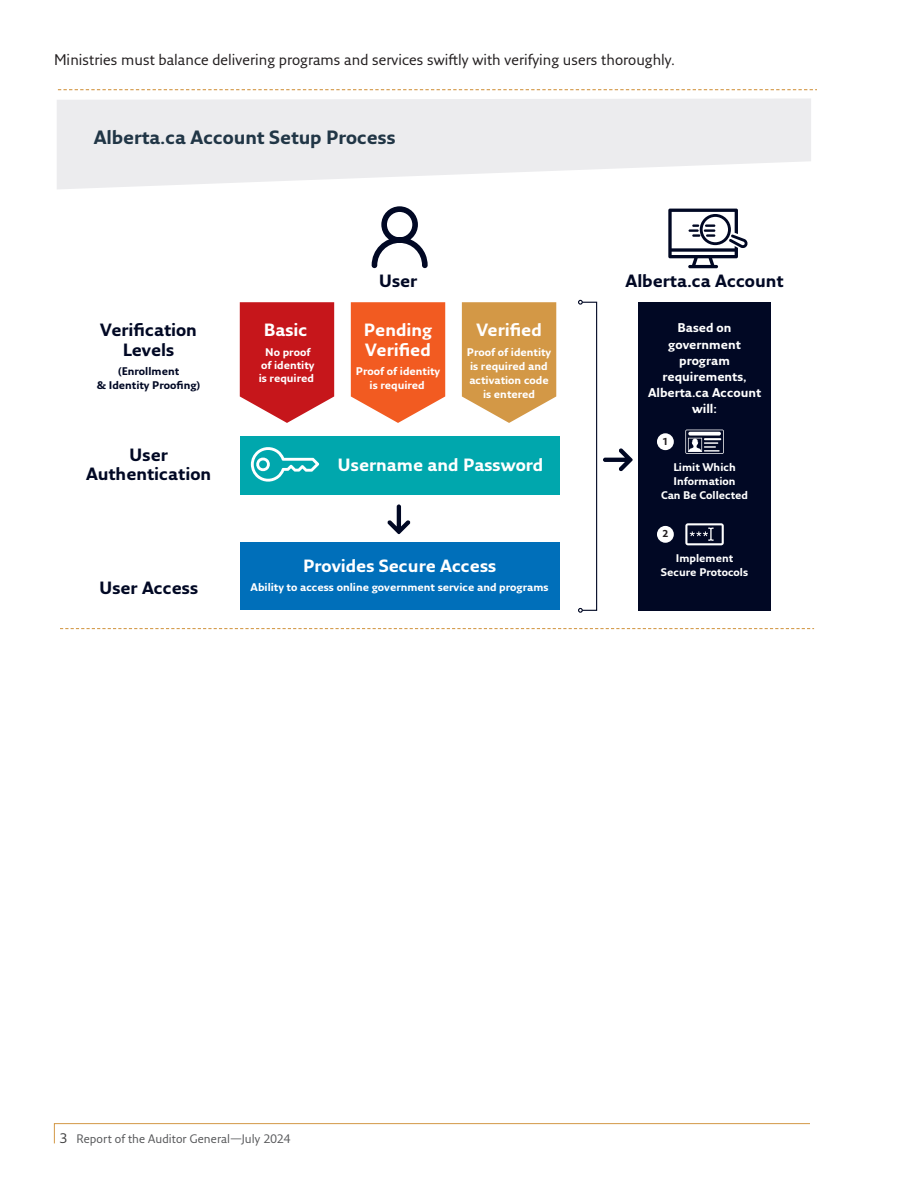
<style>
.page{position:relative;width:918px;height:1188px;background:#fff}
.page>*{position:absolute;margin:0;border:0;box-sizing:border-box;transform-origin:0 0}
.t1{font:700 18.75px "Fresco Sans Pro";color:#213646}
.t2{font:700 17.25px/19.5px "Fresco Sans Pro";color:#fff}
.t3{font:700 17.25px/19.5px "Fresco Sans Pro";color:#010824;text-align:center}
.Body_Copy{font:15px "Fresco Sans Pro";color:#231f20}
.t4{font:700 12.3px/16px "Fresco Sans Pro";color:#fff;text-align:center}
.t5{font:12px "Fresco Sans Pro";letter-spacing:.005em;color:#57585a}
.t6{font:700 10.8px/14.1px "Fresco Sans Pro";color:#fff;text-align:center}
.t7{font:700 10.8px/14.1px "Fresco Sans Pro";color:#010824;text-align:center}
.t8{font:700 9.75px "Fresco Sans Pro";color:#231f20}
.s1{font-size:13.5px;color:#3e3e3f}
</style>
<div class="page">
<svg style="left:54px;top:1123px;width:756px;height:21px"></svg>
<svg style="left:372px;top:206px;width:56px;height:62px"></svg>
<svg style="left:240px;top:302px;width:94px;height:121px;background:#cc2f34"></svg>
<svg style="left:351px;top:302px;width:94px;height:121px;background:#f36d39"></svg>
<svg style="left:462px;top:302px;width:94px;height:121px;background:#d7a35a"></svg>
<div style="left:240px;top:436px;width:320px;height:58px;background:#00a7ad"></div>
<div style="left:240px;top:543px;width:320px;height:67px;background:#006fba"></div>
<svg style="left:251px;top:447px;width:68px;height:35px"></svg>
<svg style="left:668px;top:209px;width:80px;height:59px"></svg>
<div style="left:582px;top:302px;width:15px;height:309px;border:1px solid #010824"></div>
<svg style="left:578px;top:300px;width:5px;height:5px"></svg>
<svg style="left:578px;top:608px;width:5px;height:5px"></svg>
<svg style="left:387px;top:504px;width:23px;height:30px"></svg>
<svg style="left:603px;top:448px;width:30px;height:23px"></svg>
<div style="left:638px;top:302px;width:133px;height:308px;background:#010824"></div>
<svg style="left:685px;top:430px;width:39px;height:24px"></svg>
<svg style="left:688px;top:432px;width:33px;height:4px"></svg>
<div style="left:657px;top:433px;width:17px;height:17px;background:#fff;border-radius:50%"></div>
<svg style="left:685px;top:523px;width:39px;height:22px"></svg>
<div style="left:657px;top:526px;width:17px;height:17px;background:#fff;border-radius:50%"></div>
<svg style="left:57px;top:98px;width:754px;height:91px;fill:#ececee"></svg>
<svg style="left:58px;top:89px;width:758px;height:1px"></svg>
<svg style="left:60px;top:628px;width:754px;height:1px"></svg>
<p class="Body_Copy" style="left:54px;top:50px;width:623px">Ministries must balance delivering programs and services swiftly with verifying users thoroughly.</p>
<p class="t1" style="left:94px;top:125px;width:303px">Alberta.ca Account Setup Process</p>
<p class="t3" style="left:100px;top:320px;width:98px">Verification<br>Levels</p>
<p class="t7" style="left:97px;top:364px;width:105px">(Enrollment<br>&amp; Identity Proofing)</p>
<p class="t3" style="left:86px;top:445px;width:127px">User<br>Authentication</p>
<p class="t3" style="left:99px;top:578px;width:101px">User Access</p>
<p class="t2" style="left:264px;top:320px;width:45px">Basic</p>
<p class="t6" style="left:259px;top:345px;width:57px;line-height:12.9px">No proof of identity is required</p>
<p class="t3" style="left:379px;top:271px;width:40px">User</p>
<p class="t3" style="left:626px;top:271px;width:160px">Alberta.ca Account</p>
<p class="t2" style="left:364px;top:320px;width:70px">Pending<br>Verified</p>
<p class="t6" style="left:356px;top:364px;width:86px">Proof of identity is required</p>
<p class="t2" style="left:476px;top:320px;width:67px">Verified</p>
<p class="t6" style="left:467px;top:345px;width:86px">Proof of identity is required and activation code is entered</p>
<p class="t2" style="left:338px;top:455px;width:207px">Username and Password</p>
<p class="t4" style="left:648px;top:320px;width:115px">Based on government program requirements,<br>Alberta.ca Account will:</p>
<p class="t8" style="left:662px;top:435px;width:7px">1</p>
<p class="t6" style="left:661px;top:460px;width:89px">Limit Which<br>Information<br>Can Be Collected</p>
<p class="t8" style="left:662px;top:528px;width:7px">2</p>
<p class="t2" style="left:303px;top:556px;width:195px">Provides Secure Access</p>
<p class="t6" style="left:251px;top:580px;width:300px">Ability to access online government service and programs</p>
<p class="t6" style="left:661px;top:551px;width:89px">Implement<br>Secure Protocols</p>
<p class="t5" style="left:59px;top:1131px;width:233px"><span class="s1">3</span> Report of the Auditor General—July 2024</p>
</div>
